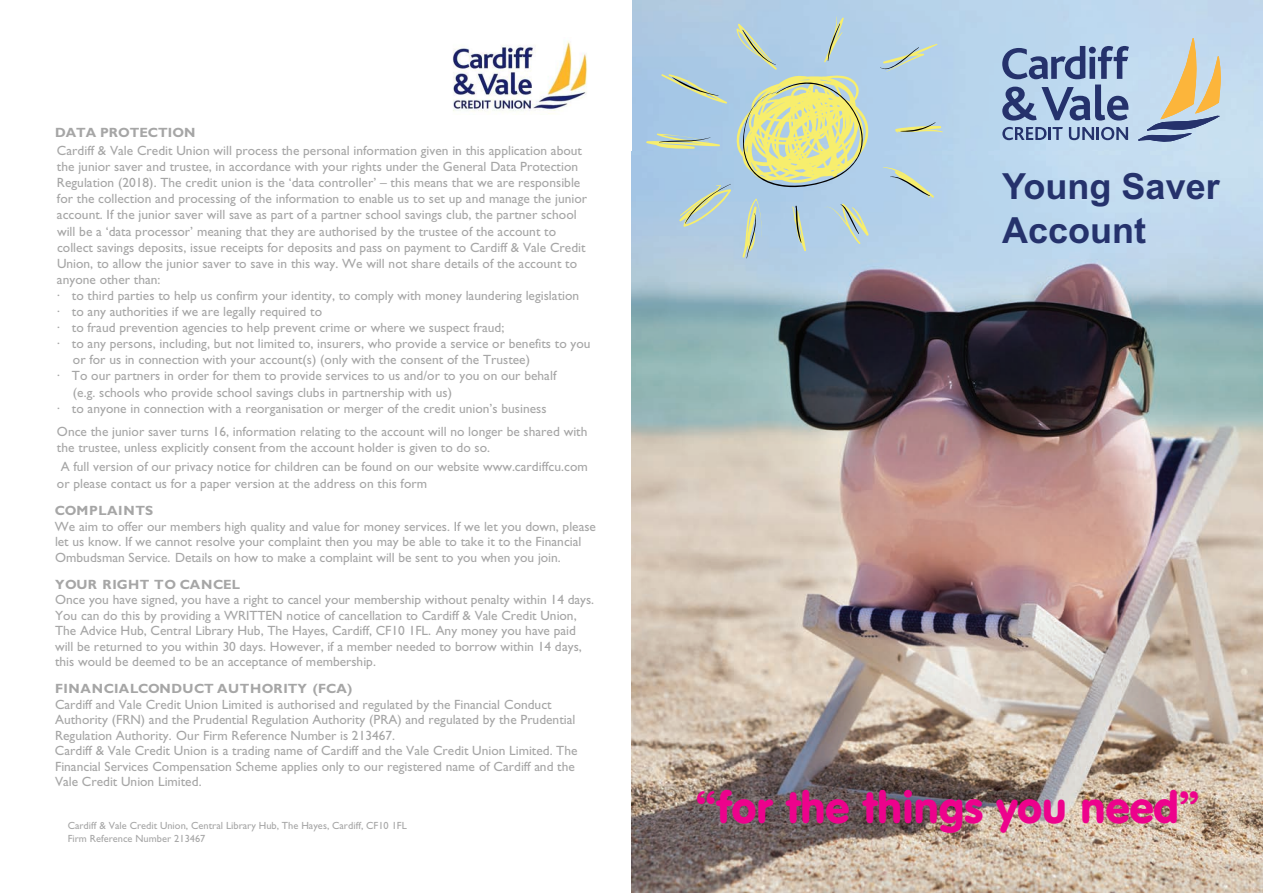
<style>
.page{position:relative;width:1263px;height:893px;background:#fff}
.page>*{position:absolute;margin:0;border:0;box-sizing:border-box;transform-origin:0 0}
.t1{font:43.5px "VAG Rounded BT";letter-spacing:-.01em;color:#ed028c}
.t2{font:700 36px/43.2px "Arial";color:#25326c}
.t3{font:13.35px/15.6px "Gill Sans";color:#a6a6a6}
.t4{font:700 13.35px "Gill Sans";letter-spacing:.03em;color:#a6a6a6}
.t5{font:700 13.35px "Gill Sans";color:#a6a6a6}
.t6{font:700 13.35px "Gill Sans";letter-spacing:.045em;color:#a6a6a6}
.t7{font:10.35px/12.1px "Gill Sans";color:#a6a6a6}
</style>
<div class="page">
<img style="left:632px;top:0;width:631px;height:151px">
<img style="left:452px;top:41px;width:135px;height:73px">
<img style="left:631px;top:151px;width:632px;height:742px">
<svg style="left:1138px;top:38px;width:82px;height:103px;background:#c1c6c1"></svg>
<svg style="left:1002px;top:46px;width:127px;height:33px;background:#7d93b8"></svg>
<svg style="left:1002px;top:85px;width:126px;height:36px;background:#8095ba"></svg>
<svg style="left:1002px;top:127px;width:61px;height:13px"></svg>
<svg style="left:1069px;top:127px;width:59px;height:13px"></svg>
<svg style="left:883px;top:167px;width:51px;height:31px;background:#b5cdd3"></svg>
<svg style="left:895px;top:122px;width:48px;height:12px"></svg>
<svg style="left:880px;top:44px;width:58px;height:28px;background:#b5ced7"></svg>
<svg style="left:646px;top:17px;width:225px;height:241px;background:#b7cecc"></svg>
<p class="t5" style="left:55px;top:128px;width:142px">DATA PROTECTION</p>
<p class="t3" style="left:57px;top:144px;width:527px">Cardiff &amp; Vale Credit Union will process the personal information given in this application about</p>
<p class="t3" style="left:57px;top:160px;width:523px">the junior saver and trustee, in accordance with your rights under the General Data Protection</p>
<p class="t3" style="left:57px;top:176px;width:525px">Regulation (2018). The credit union is the ‘data controller’ – this means that we are responsible</p>
<p class="t3" style="left:57px;top:192px;width:532px">for the collection and processing of the information to enable us to set up and manage the junior</p>
<p class="t3" style="left:57px;top:208px;width:521px">account. If the junior saver will save as part of a partner school savings club, the partner school</p>
<p class="t3" style="left:57px;top:225px;width:501px">will be a ‘data processor’ meaning that they are authorised by the trustee of the account to</p>
<p class="t3" style="left:57px;top:241px;width:530px">collect savings deposits, issue receipts for deposits and pass on payment to Cardiff &amp; Vale Credit</p>
<p class="t3" style="left:57px;top:257px;width:522px">Union, to allow the junior saver to save in this way. We will not share details of the account to</p>
<p class="t3" style="left:57px;top:273px;width:105px">anyone other than:</p>
<p class="t3" style="left:57px;top:289px;width:524px">· to third parties to help us confirm your identity, to comply with money laundering legislation</p>
<p class="t3" style="left:57px;top:305px;width:267px">· to any authorities if we are legally required to</p>
<p class="t3" style="left:57px;top:321px;width:449px">· to fraud prevention agencies to help prevent crime or where we suspect fraud;</p>
<p class="t3" style="left:57px;top:337px;width:535px">· to any persons, including, but not limited to, insurers, who provide a service or benefits to you</p>
<p class="t3" style="left:73px;top:353px;width:459px">or for us in connection with your account(s) (only with the consent of the Trustee)</p>
<p class="t3" style="left:57px;top:369px;width:501px">· To our partners in order for them to provide services to us and/or to you on our behalf</p>
<p class="t3" style="left:73px;top:386px;width:381px">(e.g. schools who provide school savings clubs in partnership with us)</p>
<p class="t3" style="left:57px;top:402px;width:491px">· to anyone in connection with a reorganisation or merger of the credit union’s business</p>
<p class="t3" style="left:57px;top:425px;width:532px;line-height:16px">Once the junior saver turns 16, information relating to the account will no longer be shared with the trustee, unless explicitly consent from the account holder is given to do so.</p>
<p class="t3" style="left:57px;top:460px;width:532px;line-height:16px">A full version of our privacy notice for children can be found on our website www.cardiffcu.com or please contact us for a paper version at the address on this form</p>
<p class="t6" style="left:55px;top:506px;width:100px">COMPLAINTS</p>
<p class="t3" style="left:55px;top:520px;width:542px">We aim to offer our members high quality and value for money services. If we let you down, please let us know. If we cannot resolve your complaint then you may be able to take it to the Financial<br>Ombudsman Service. Details on how to make a complaint will be sent to you when you join.</p>
<p class="t4" style="left:55px;top:579px;width:187px">YOUR RIGHT TO CANCEL</p>
<p class="t3" style="left:55px;top:593px;width:541px">Once you have signed, you have a right to cancel your membership without penalty within 14 days.<br>You can do this by providing a WRITTEN notice of cancellation to Cardiff &amp; Vale Credit Union, The Advice Hub, Central Library Hub, The Hayes, Cardiff, CF10 1FL. Any money you have paid will be returned to you within 30 days. However, if a member needed to borrow within 14 days, this would be deemed to be an acceptance of membership.</p>
<p class="t4" style="left:55px;top:683px;width:299px">FINANCIAL CONDUCT AUTHORITY (FCA)</p>
<p class="t3" style="left:55px;top:697px;width:524px">Cardiff and Vale Credit Union Limited is authorised and regulated by the Financial Conduct Authority (FRN) and the Prudential Regulation Authority (PRA) and regulated by the Prudential Regulation Authority. Our Firm Reference Number is 213467.<br>Cardiff &amp; Vale Credit Union is a trading name of Cardiff and the Vale Credit Union Limited. The Financial Services Compensation Scheme applies only to our registered name of Cardiff and the Vale Credit Union Limited.</p>
<p class="t7" style="left:68px;top:821px;width:341px">Cardiff &amp; Vale Credit Union, Central Library Hub, The Hayes, Cardiff, CF10 1FL<br>Firm Reference Number 213467</p>
<h2 class="t2" style="left:1002px;top:165px;width:219px">Young Saver<br>Account</h2>
<h1 class="t1" style="left:696px;top:790px;width:504px">“for the things you need”</h1>
</div>
